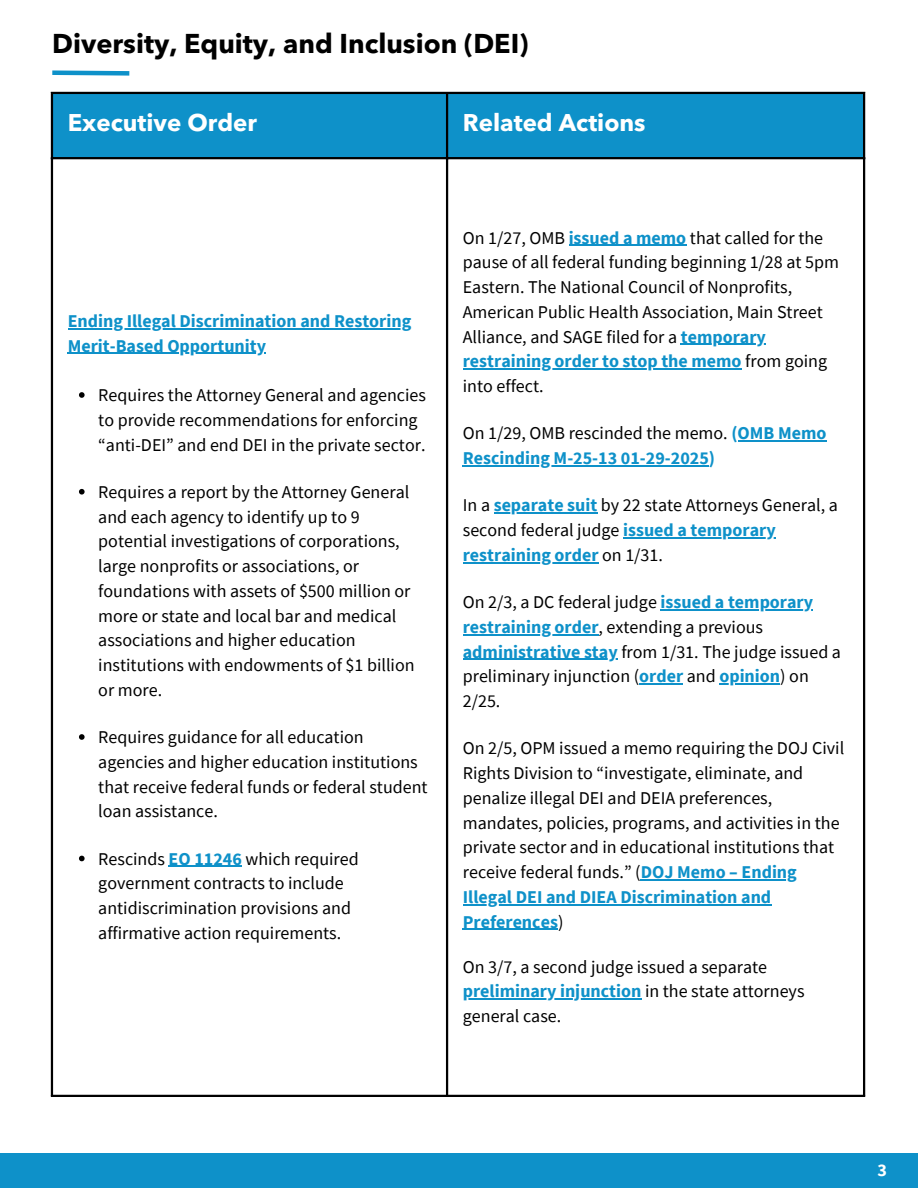
<style>
.page{position:relative;width:918px;height:1188px;background:#fff}
.page>*{position:absolute;margin:0;border:0;box-sizing:border-box;transform-origin:0 0}
.t1{font:700 27px "Avenir Next LT Pro";color:#000}
.t2{font:700 24px "Avenir Next LT Pro";color:#fff}
.t3{font:18px/24.8px "Source Sans Pro";color:#000}
.t4{font:700 18px/24.8px "Source Sans Pro";color:#0e91c9}
.t5{font:700 18px "Source Sans Pro";color:#fff}
.s1{font-weight:700;color:#0e91c9}
.s2{font-weight:400;color:#000}
</style>
<div class="page">
<div style="left:0;top:1153px;width:918px;height:35px;background:#0e91c9"></div>
<div style="left:53px;top:94px;width:810px;height:63px;background:#0e91c9"></div>
<hr style="left:68px;top:328px;width:343px;height:1px;background:#0e91c9">
<hr style="left:68px;top:353px;width:198px;height:1px;background:#0e91c9">
<svg style="left:79px;top:392px;width:6px;height:6px"></svg>
<svg style="left:79px;top:489px;width:6px;height:6px"></svg>
<svg style="left:79px;top:734px;width:6px;height:6px"></svg>
<svg style="left:79px;top:856px;width:6px;height:5px"></svg>
<hr style="left:169px;top:866px;width:73px;height:1px;background:#0e91c9">
<hr style="left:569px;top:245px;width:117px;height:1px;background:#0e91c9">
<hr style="left:681px;top:344px;width:85px;height:1px;background:#0e91c9">
<hr style="left:463px;top:369px;width:279px;height:1px;background:#0e91c9">
<hr style="left:738px;top:441px;width:89px;height:1px;background:#0e91c9">
<hr style="left:463px;top:465px;width:246px;height:1px;background:#0e91c9">
<hr style="left:494px;top:513px;width:103px;height:1px;background:#0e91c9">
<hr style="left:623px;top:537px;width:153px;height:1px;background:#0e91c9">
<hr style="left:463px;top:562px;width:136px;height:1px;background:#0e91c9">
<hr style="left:661px;top:609px;width:152px;height:1px;background:#0e91c9">
<hr style="left:463px;top:634px;width:136px;height:1px;background:#0e91c9">
<hr style="left:463px;top:659px;width:155px;height:1px;background:#0e91c9">
<hr style="left:639px;top:684px;width:44px;height:1px;background:#0e91c9">
<hr style="left:719px;top:684px;width:61px;height:1px;background:#0e91c9">
<hr style="left:641px;top:879px;width:156px;height:1px;background:#0e91c9">
<hr style="left:463px;top:904px;width:308px;height:1px;background:#0e91c9">
<hr style="left:463px;top:929px;width:95px;height:1px;background:#0e91c9">
<hr style="left:463px;top:999px;width:178px;height:1px;background:#0e91c9">
<hr style="left:51px;top:94px;width:2px;height:1001px;background:#000">
<hr style="left:446px;top:94px;width:2px;height:1001px;background:#000">
<hr style="left:863px;top:94px;width:2px;height:1001px;background:#000">
<hr style="left:51px;top:92px;width:814px;height:2px;background:#000">
<hr style="left:51px;top:157px;width:814px;height:2px;background:#000">
<hr style="left:51px;top:1095px;width:814px;height:2px;background:#000">
<svg style="left:52px;top:70px;width:78px;height:6px"></svg>
<h1 class="t1" style="left:52px;top:33px;width:478px">Diversity, Equity, and Inclusion (DEI)</h1>
<h1 class="t2" style="left:68px;top:113px;width:191px">Executive Order</h1>
<p class="t2" style="left:463px;top:113px;width:184px">Related Actions</p>
<p class="t4" style="left:68px;top:308px;width:345px">Ending Illegal Discrimination and Restoring</p>
<p class="t4" style="left:68px;top:333px;width:200px">Merit-Based Opportunity</p>
<p class="t3" style="left:98px;top:382px;width:329px">Requires the Attorney General and agencies</p>
<p class="t3" style="left:98px;top:407px;width:329px">to provide recommendations for enforcing “anti-DEI” and end DEI in the private sector.</p>
<p class="t3" style="left:98px;top:479px;width:313px">Requires a report by the Attorney General</p>
<p class="t3" style="left:98px;top:504px;width:318px">and each agency to identify up to 9 potential investigations of corporations, large nonprofits or associations, or foundations with assets of $500 million or more or state and local bar and medical associations and higher education institutions with endowments of $1 billion or more.</p>
<p class="t3" style="left:98px;top:724px;width:267px">Requires guidance for all education</p>
<p class="t3" style="left:98px;top:749px;width:331px">agencies and higher education institutions that receive federal funds or federal student loan assistance.</p>
<p class="t3" style="left:98px;top:846px;width:262px">Rescinds <span class="s1">EO 11246</span> which required</p>
<p class="t3" style="left:98px;top:871px;width:254px">government contracts to include antidiscrimination provisions and affirmative action requirements.</p>
<p class="t3" style="left:463px;top:225px;width:378px">On 1/27, OMB <span class="s1">issued a memo</span> that called for the pause of all federal funding beginning 1/28 at 5pm Eastern. The National Council of Nonprofits, American Public Health Association, Main Street Alliance, and SAGE filed for a <span class="s1">temporary</span></p>
<p class="t4" style="left:463px;top:349px;width:366px">restraining order to stop the memo <span class="s2">from going into effect.</span></p>
<p class="t3" style="left:463px;top:421px;width:365px">On 1/29, OMB rescinded the memo. <span class="s1">(OMB Memo</span></p>
<p class="t4" style="left:463px;top:445px;width:254px">Rescinding M-25-13 01-29-2025)</p>
<p class="t3" style="left:463px;top:493px;width:377px">In a <span class="s1">separate suit</span> by 22 state Attorneys General, a</p>
<p class="t3" style="left:463px;top:517px;width:314px">second federal judge <span class="s1">issued a temporary</span></p>
<p class="t4" style="left:463px;top:542px;width:202px">restraining order <span class="s2">on 1/31.</span></p>
<p class="t3" style="left:463px;top:589px;width:352px">On 2/3, a DC federal judge <span class="s1">issued a temporary</span></p>
<p class="t3" style="left:463px;top:614px;width:302px"><span class="s1">restraining order</span>, extending a previous</p>
<p class="t3" style="left:463px;top:639px;width:380px"><span class="s1">administrative stay</span> from 1/31. The judge issued a preliminary injunction (<span class="s1">order</span> and <span class="s1">opinion</span>) on<br>2/25.</p>
<p class="t3" style="left:463px;top:736px;width:383px">On 2/5, OPM issued a memo requiring the DOJ Civil Rights Division to “investigate, eliminate, and penalize illegal DEI and DEIA preferences, mandates, policies, programs, and activities in the private sector and in educational institutions that receive federal funds.” (<span class="s1">DOJ Memo – Ending Illegal DEI and DIEA Discrimination and Preferences</span>)</p>
<p class="t3" style="left:463px;top:954px;width:343px">On 3/7, a second judge issued a separate <span class="s1">preliminary injunction</span> in the state attorneys general case.</p>
<p class="t5" style="left:877px;top:1159px;width:11px">3</p>
</div>
